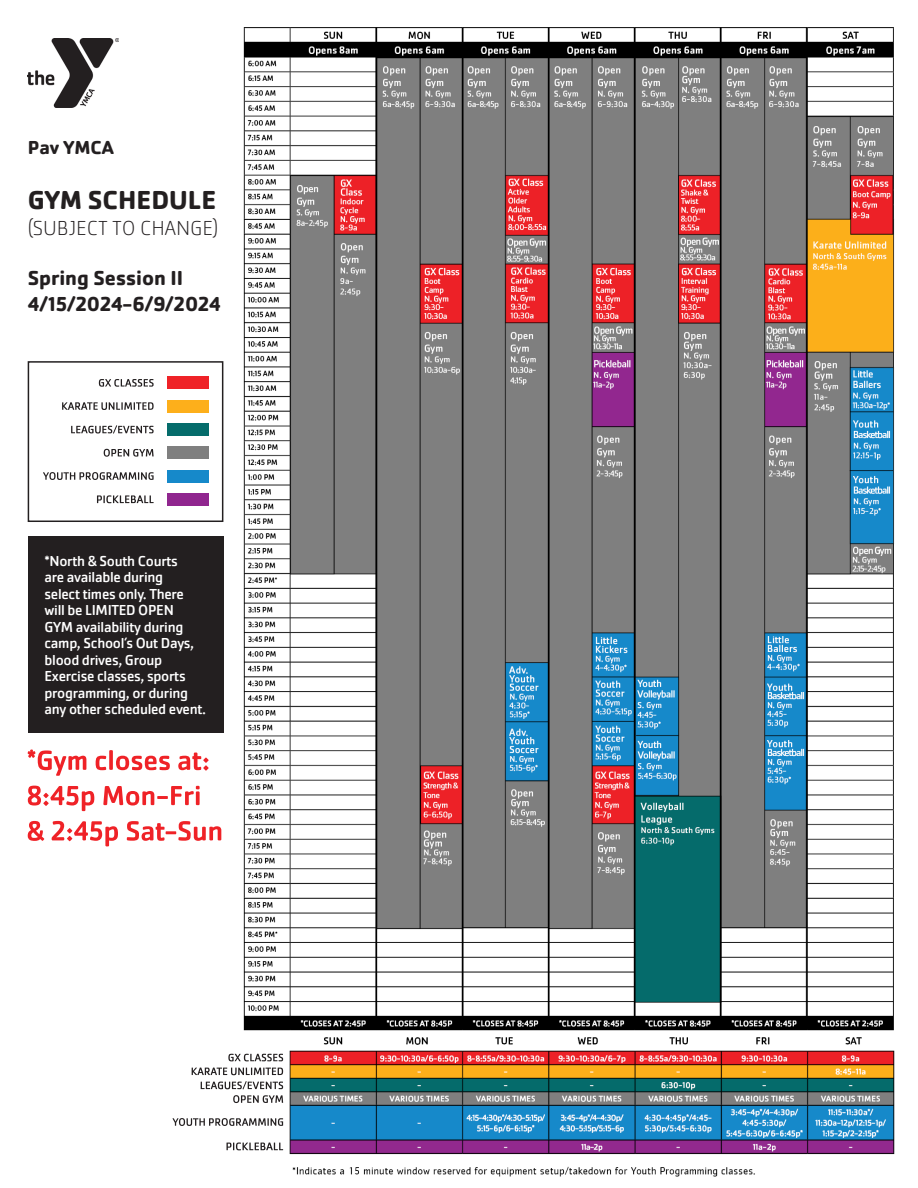
<style>
.page{position:relative;width:918px;height:1188px;background:#fff}
.page>*{position:absolute;margin:0;border:0;box-sizing:border-box;transform-origin:0 0}
.t1{font:700 27px "Cachet Pro";color:#231f20}
.t2{font:700 21px/25.8px "Cachet Pro";color:#231f20}
.t3{font:200 21px "Cachet Pro";letter-spacing:.02em;color:#231f20}
.t4{font:700 19.5px "Cachet Pro";color:#231f20}
.t5{font:15px/16.5px "Cachet Pro";letter-spacing:-.02em;color:#fff}
</style>
<div class="page">
<div style="left:28px;top:361px;width:195px;height:161px;border:2px solid #231f20"></div>
<img style="left:243px;top:27px;width:652px;height:1003px">
<div style="left:28px;top:536px;width:195px;height:197px;background:#231f20"></div>
<img style="left:28px;top:38px;width:90px;height:70px">
<svg style="left:28px;top:821px;width:193px;height:25px"></svg>
<svg style="left:28px;top:786px;width:172px;height:25px"></svg>
<svg style="left:28px;top:750px;width:181px;height:26px"></svg>
<img style="left:272px;top:1037px;width:623px;height:140px">
<svg style="left:227px;top:1142px;width:56px;height:8px"></svg>
<svg style="left:173px;top:1118px;width:110px;height:8px"></svg>
<svg style="left:233px;top:1095px;width:50px;height:8px"></svg>
<svg style="left:201px;top:1081px;width:82px;height:8px"></svg>
<svg style="left:192px;top:1068px;width:91px;height:7px"></svg>
<svg style="left:228px;top:1054px;width:55px;height:7px"></svg>
<div style="left:167px;top:470px;width:41px;height:12px;background:#1689ca"></div>
<svg style="left:43px;top:472px;width:111px;height:8px"></svg>
<div style="left:167px;top:447px;width:41px;height:12px;background:#7f7f7f"></div>
<svg style="left:104px;top:449px;width:50px;height:8px"></svg>
<div style="left:167px;top:423px;width:41px;height:13px;background:#056c6b"></div>
<svg style="left:71px;top:425px;width:83px;height:9px"></svg>
<div style="left:167px;top:400px;width:41px;height:12px;background:#fdaf1b"></div>
<svg style="left:62px;top:402px;width:92px;height:8px"></svg>
<div style="left:167px;top:377px;width:41px;height:12px;background:#ef2227"></div>
<svg style="left:99px;top:379px;width:55px;height:8px"></svg>
<div style="left:167px;top:493px;width:41px;height:12px;background:#90268f"></div>
<svg style="left:97px;top:495px;width:57px;height:8px"></svg>
<p class="t4" style="left:28px;top:136px;width:88px">Pav YMCA</p>
<p class="t1" style="left:28px;top:183px;width:190px">GYM SCHEDULE</p>
<p class="t3" style="left:28px;top:216px;width:192px">(SUBJECT TO CHANGE)</p>
<p class="t2" style="left:28px;top:265px;width:195px">Spring Session II<br>4/15/2024-6/9/2024</p>
<p class="t5" style="left:45px;top:553px;width:163px">*North &amp; South Courts<br>are available during<br>select times only. There will be LIMITED OPEN<br>GYM availability during camp, School’s Out Days, blood drives, Group<br>Exercise classes, sports programming, or during any other scheduled event.</p>
</div>
